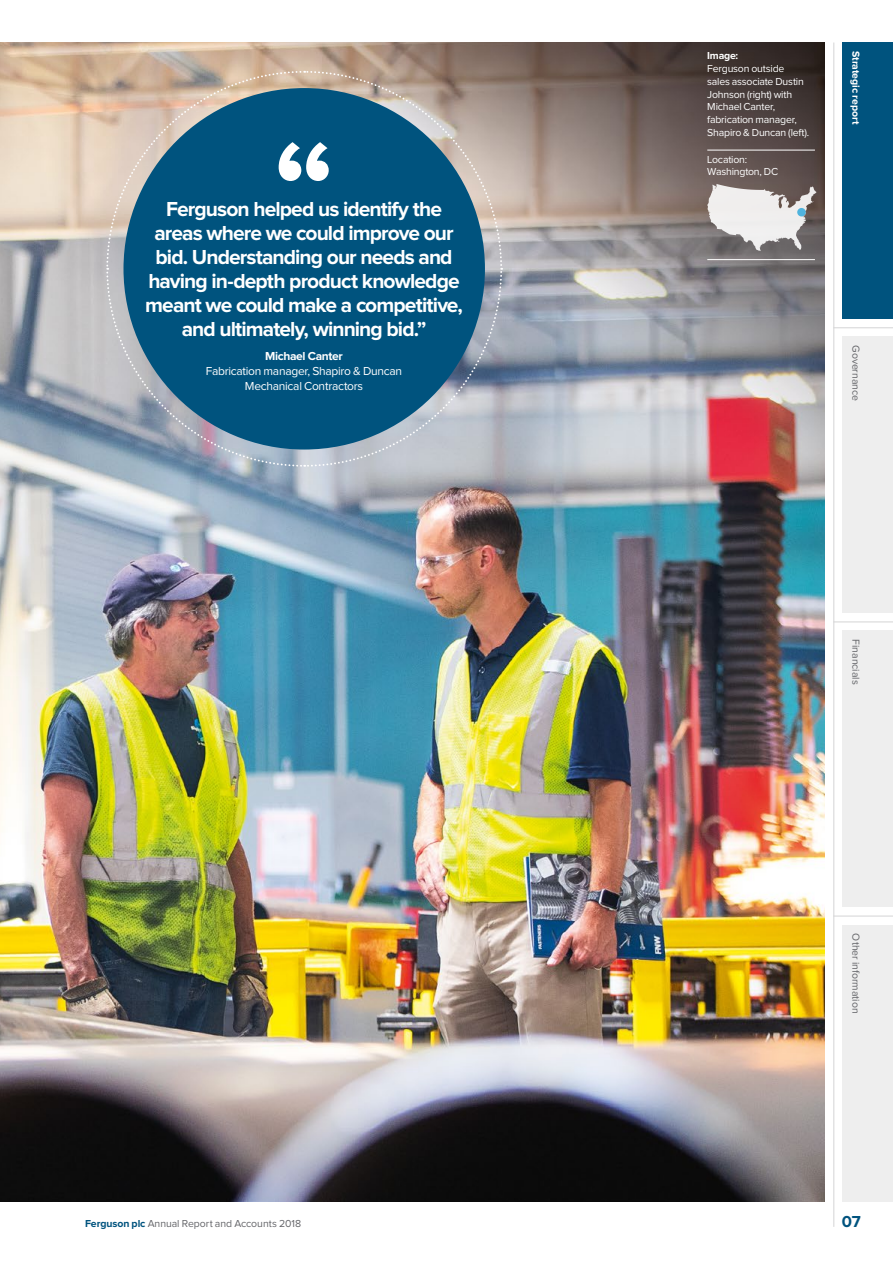
<style>
.page{position:relative;width:893px;height:1263px;background:#fff}
.page>*{position:absolute;margin:0;border:0;box-sizing:border-box;transform-origin:0 0}
.t1{font:700 135px "Proxima Nova";color:#fff}
.t2{font:700 21px/24px "Proxima Nova";letter-spacing:-.045em;color:#fff;text-align:center}
.t3{font:700 16.5px "Proxima Nova";color:#00537e}
.t4{font:12px/15px "Proxima Nova";letter-spacing:-.025em;color:#fff;text-align:center}
.t5{font:700 12px "Proxima Nova";letter-spacing:-.03em;color:#fff}
.t6{font:10.5px/12.8px "Proxima Nova";letter-spacing:-.02em;color:#fff}
.t7{font:10.5px "Proxima Nova";letter-spacing:-.005em;color:#646569}
.t8{font:700 10.5px "Proxima Nova";letter-spacing:-.01em;color:#fff}
.s1{font-weight:700;color:#00537e}
</style>
<div class="page">
<img style="left:0;top:43px;width:825px;height:1158px">
<svg style="left:105px;top:70px;width:398px;height:398px;background:#b9b4b3"></svg>
<div style="left:123px;top:88px;width:362px;height:361px;background:#00537e;border-radius:50%"></div>
<hr style="left:707px;top:150px;width:108px;height:1px;background:#fff">
<hr style="left:707px;top:259px;width:108px;height:1px;background:#fff">
<svg style="left:707px;top:184px;width:109px;height:67px"></svg>
<div style="left:797px;top:208px;width:9px;height:8px;background:#4fb3dd;border-radius:50%"></div>
<div style="left:842px;top:43px;width:51px;height:276px;background:#00537e"></div>
<div style="left:842px;top:337px;width:51px;height:276px;background:#eee"></div>
<div style="left:842px;top:631px;width:51px;height:276px;background:#eee"></div>
<div style="left:842px;top:925px;width:51px;height:276px;background:#eee"></div>
<hr style="left:833px;top:43px;width:1px;height:1184px;background:#d4d4d5">
<hr style="left:833px;top:327px;width:60px;height:1px;background:#d4d4d5">
<hr style="left:833px;top:621px;width:60px;height:1px;background:#d4d4d5">
<hr style="left:833px;top:916px;width:60px;height:1px;background:#d4d4d5">
<h1 class="t1" style="left:273px;top:127px;width:63px">“</h1>
<p class="t2" style="left:145px;top:198px;width:319px">Ferguson helped us identify the areas where we could improve our bid. Understanding our needs and having in-depth product knowledge meant we could make a competitive, and ultimately, winning bid.”</p>
<p class="t5" style="left:265px;top:350px;width:79px">Michael Canter</p>
<p class="t4" style="left:206px;top:364px;width:198px">Fabrication manager, Shapiro &amp; Duncan<br>Mechanical Contractors</p>
<p class="t8" style="left:707px;top:51px;width:32px">Image:</p>
<p class="t6" style="left:707px;top:63px;width:104px">Ferguson outside sales associate Dustin<br>Johnson (right) with<br>Michael Canter, fabrication manager,<br>Shapiro &amp; Duncan (left).</p>
<p class="t6" style="left:707px;top:153px;width:72px">Location:<br>Washington, DC</p>
<p class="t8" style="left:861px;top:51px;width:75px;rotate:90deg">Strategic report</p>
<p class="t7" style="left:861px;top:345px;width:57px;rotate:90deg">Governance</p>
<p class="t7" style="left:861px;top:639px;width:47px;rotate:90deg">Financials</p>
<p class="t7" style="left:861px;top:933px;width:81px;rotate:90deg">Other information</p>
<p class="t7" style="left:85px;top:1218px;width:218px"><span class="s1">Ferguson plc</span> Annual Report and Accounts 2018</p>
<p class="t3" style="left:842px;top:1214px;width:20px">07</p>
</div>
